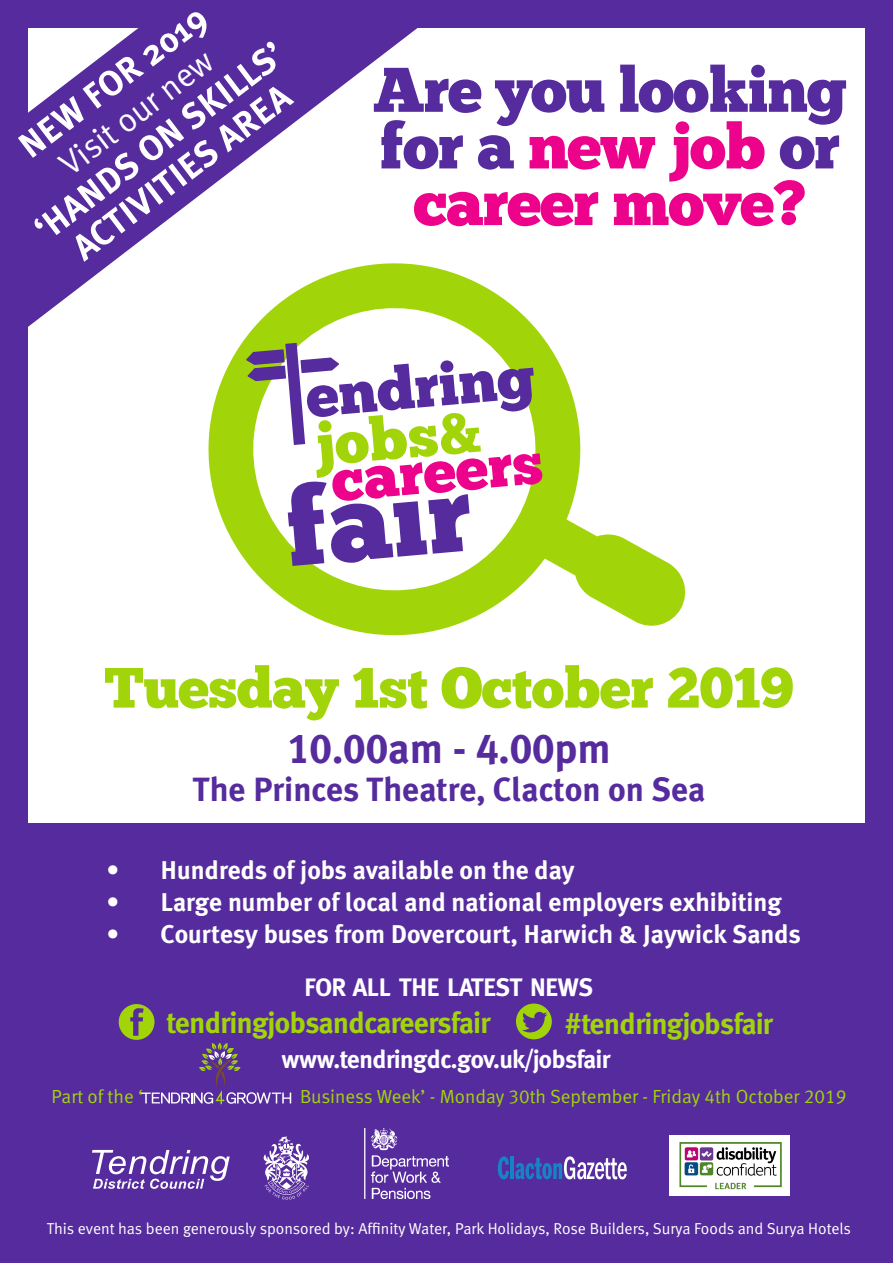
<style>
.page{position:relative;width:893px;height:1263px;background:#552b9d}
.page>*{position:absolute;margin:0;border:0;box-sizing:border-box;transform-origin:0 0}
.t1{font:62.85px "Chunk Five";letter-spacing:-.02em;color:#552b9d}
.t2{font:62.85px "Chunk Five";letter-spacing:-.02em;color:#ed028c}
.t3{font:56.7px "Chunk Five";letter-spacing:-.01em;color:#a2d40a}
.t4{font:42px "Meta Plus Bold Caps";color:#552b9d}
.t5{font:700 35.85px "Meta Plus";color:#fff}
.t6{font:33.75px "Meta Normal";color:#fff}
.t7{font:700 33.6px "Meta Plus";color:#552b9d}
.t8{font:700 29.55px "Meta";letter-spacing:-.015em;color:#a2d40a}
.t9{font:700 25.65px "Meta Plus";color:#fff}
.t10{font:700 25.35px "Meta";letter-spacing:-.015em;color:#fff}
.t11{font:18.9px "Meta Normal LF";color:#a2d40a}
.t12{font:15.75px "Meta Normal LF";color:#fff}
.s1{color:#ed028c}
.s2{font-family:"Meta Plus";font-weight:700}
.s3{font-family:"Helvetica Neue";font-weight:100}
</style>
<div class="page">
<div style="left:29px;top:28px;width:836px;height:795px;background:#fff"></div>
<svg style="left:516px;top:1003px;width:36px;height:36px"></svg>
<svg style="left:208px;top:271px;width:478px;height:365px"></svg>
<svg style="left:246px;top:343px;width:297px;height:223px"></svg>
<svg style="left:28px;top:28px;width:420px;height:382px"></svg>
<svg style="left:119px;top:1004px;width:172px;height:100px"></svg>
<img style="left:364px;top:1128px;width:85px;height:70px">
<svg style="left:92px;top:1150px;width:138px;height:39px"></svg>
<svg style="left:264px;top:1136px;width:45px;height:64px"></svg>
<div style="left:669px;top:1135px;width:121px;height:60px;background:#fff"></div>
<img style="left:680px;top:1143px;width:101px;height:47px">
<svg style="left:498px;top:1156px;width:11px;height:23px"></svg>
<hr style="left:510px;top:1157px;width:4px;height:22px;background:#1782c5">
<svg style="left:515px;top:1156px;width:112px;height:23px"></svg>
<p class="t5" style="left:10px;top:133px;width:227px;rotate:-37deg">NEW FOR 2019</p>
<p class="t5" style="left:26px;top:216px;width:304px;rotate:-37deg">‘HANDS ON SKILLS’</p>
<p class="t6" style="left:52px;top:152px;width:185px;rotate:-37deg">Visit our new</p>
<p class="t5" style="left:64px;top:235px;width:265px;rotate:-37deg">ACTIVITIES AREA</p>
<p class="t1" style="left:373px;top:52px;width:476px">Are you looking</p>
<p class="t1" style="left:380px;top:109px;width:462px">for a <span class="s1">new job</span> or</p>
<p class="t2" style="left:414px;top:166px;width:393px">career move?</p>
<p class="t3" style="left:104px;top:654px;width:691px">Tuesday 1st October 2019</p>
<p class="t4" style="left:287px;top:724px;width:325px">10.00<span class="s2">am -</span> 4.00<span class="s2">pm</span></p>
<p class="t7" style="left:192px;top:769px;width:514px">The Princes Theatre, Clacton on Sea</p>
<p class="t9" style="left:107px;top:855px;width:470px"><span class="s3">•</span> Hundreds of jobs available on the day</p>
<p class="t9" style="left:107px;top:887px;width:676px"><span class="s3">•</span> Large number of local and national employers exhibiting</p>
<p class="t9" style="left:107px;top:919px;width:696px">• Courtesy buses from Dovercourt, Harwich &amp; Jaywick Sands</p>
<p class="t10" style="left:305px;top:972px;width:290px">FOR ALL THE LATEST NEWS</p>
<p class="t8" style="left:167px;top:1006px;width:325px">tendringjobsandcareersfair</p>
<p class="t8" style="left:564px;top:1006px;width:210px">#tendringjobsfair</p>
<p class="t10" style="left:281px;top:1045px;width:330px">www.tendringdc.gov.uk/jobsfair</p>
<p class="t11" style="left:51px;top:1086px;width:93px">Part of the ‘</p>
<p class="t11" style="left:300px;top:1086px;width:548px">Business Week’ - Monday 30th September - Friday 4th October 2019</p>
<p class="t12" style="left:47px;top:1220px;width:806px">This event has been generously sponsored by: Affinity Water, Park Holidays, Rose Builders, Surya Foods and Surya Hotels</p>
</div>
